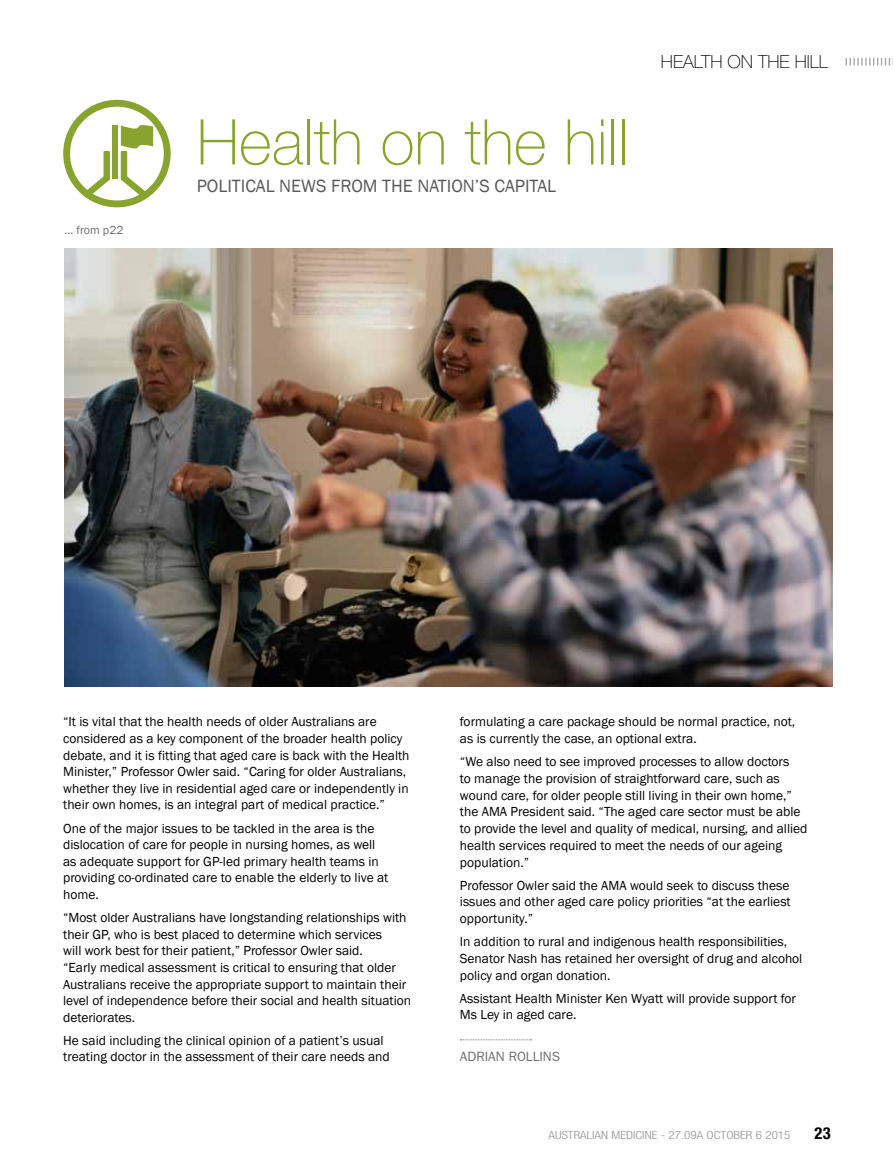
<style>
.page{position:relative;width:893px;height:1170px;background:#fff}
.page>*{position:absolute;margin:0;border:0;box-sizing:border-box;transform-origin:0 0}
.t1{font:100 63.15px "Helvetica Neue";color:#89a42e}
.t2{font:18.3px "Franklin Gothic";color:#58595b}
.t3{font:100 18px "Helvetica Neue";color:#000}
.t4{font:700 condensed 16.5px "Helvetica Neue";color:#000}
.t5{font:13.5px/16.6px "Franklin Gothic";color:#000}
.t6{font:13.5px "ITC Franklin Gothic Std";color:#6d6e71}
.t7{font:12px "Franklin Gothic";color:#6d6e71}
.t8{font:300 condensed 11.25px "Helvetica Neue";color:#939598;scale:1.15 1}
</style>
<div class="page">
<svg style="left:846px;top:58px;width:47px;height:7px"></svg>
<svg style="left:63px;top:100px;width:108px;height:107px"></svg>
<svg style="left:460px;top:1039px;width:72px;height:1px"></svg>
<img style="left:65px;top:248px;width:768px;height:438px">
<p class="t7" style="left:65px;top:222px;width:60px">... from p22</p>
<h1 class="t1" style="left:197px;top:107px;width:434px">Health on the hill</h1>
<h2 class="t2" style="left:197px;top:175px;width:361px">POLITICAL NEWS FROM THE NATION’S CAPITAL</h2>
<h3 class="t3" style="left:661px;top:52px;width:169px">HEALTH ON THE HILL</h3>
<p class="t5" style="left:63px;top:713px;width:348px">“It is vital that the health needs of older Australians are considered as a key component of the broader health policy debate, and it is fitting that aged care is back with the Health Minister,” Professor Owler said. “Caring for older Australians, whether they live in residential aged care or independently in their own homes, is an integral part of medical practice.”</p>
<p class="t5" style="left:63px;top:819px;width:327px">One of the major issues to be tackled in the area is the dislocation of care for people in nursing homes, as well as adequate support for GP-led primary health teams in providing co-ordinated care to enable the elderly to live at home.</p>
<p class="t5" style="left:63px;top:909px;width:349px">“Most older Australians have longstanding relationships with their GP, who is best placed to determine which services<br>will work best for their patient,” Professor Owler said.<br>“Early medical assessment is critical to ensuring that older Australians receive the appropriate support to maintain their level of independence before their social and health situation deteriorates.</p>
<p class="t5" style="left:63px;top:1032px;width:328px">He said including the clinical opinion of a patient’s usual treating doctor in the assessment of their care needs and</p>
<p class="t5" style="left:460px;top:713px;width:337px">formulating a care package should be normal practice, not, as is currently the case, an optional extra.</p>
<p class="t5" style="left:460px;top:753px;width:349px">“We also need to see improved processes to allow doctors<br>to manage the provision of straightforward care, such as wound care, for older people still living in their own home,” the AMA President said. “The aged care sector must be able to provide the level and quality of medical, nursing, and allied health services required to meet the needs of our ageing population.”</p>
<p class="t5" style="left:460px;top:877px;width:332px;text-align:justify">Professor Owler said the AMA would seek to discuss these issues and other aged care policy priorities “at the earliest opportunity.”</p>
<p class="t5" style="left:460px;top:933px;width:344px">In addition to rural and indigenous health responsibilities,<br>Senator Nash has retained her oversight of drug and alcohol policy and organ donation.</p>
<p class="t5" style="left:460px;top:990px;width:338px">Assistant Health Minister Ken Wyatt will provide support for<br>Ms Ley in aged care.</p>
<p class="t6" style="left:460px;top:1048px;width:102px">ADRIAN ROLLINS</p>
<p class="t8" style="left:549px;top:1128px;width:212px">AUSTRALIAN MEDICINE - 27.09A OCTOBER 6 2015</p>
<p class="t4" style="left:814px;top:1122px;width:18px">23</p>
</div>
